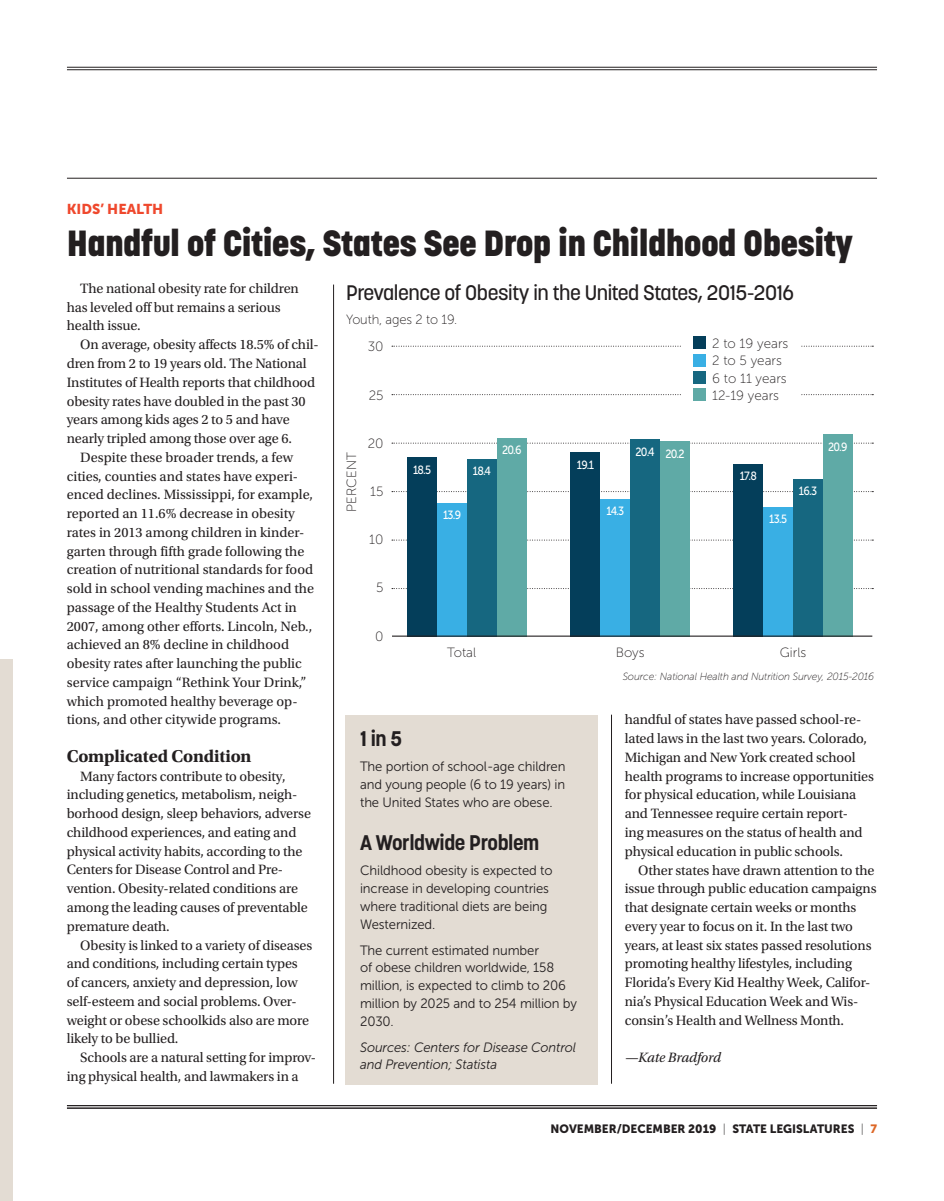
<style>
.page{position:relative;width:944px;height:1201px;background:#fff}
.page>*{position:absolute;margin:0;border:0;box-sizing:border-box;transform-origin:0 0}
.Trends_Hed{font:800 36px "Korolev";letter-spacing:-.02em;color:#231f20}
.Graphic_Chatter{font:700 21px "Korolev";letter-spacing:-.02em;color:#231f20}
.Graphic_Hed{font:700 21px "Korolev";color:#231f20}
.t1{font:500 20.85px "Korolev";letter-spacing:-.02em;color:#231f20}
.Body_Subhead{font:700 18px "Utopia Std";letter-spacing:-.01em;color:#231f20}
.Body_Copy{font:14.25px/18.8px "Utopia Std";letter-spacing:-.01em;color:#231f20}
.Byline_-_shirt_tail{font:italic 14.25px "Utopia Std";letter-spacing:-.01em;color:#231f20}
.Label{font:14.25px "Museo Sans 900";color:#ef482d}
.Graphic_Chatter-2{font:13.5px/17.9px "Museo Sans 300";letter-spacing:-.01em;color:#231f20}
.Graphic_Chatter-3{font:italic 13.5px/17.9px "Museo Sans 300";letter-spacing:-.01em;color:#231f20}
.t2{font:13.35px/17.1px "Museo Sans 100";color:#231f20}
.t3{font:12px "Museo Sans 900";color:#231f20}
.t4{font:11.85px "Museo Sans 500";letter-spacing:-.07em;color:#fff;scale:.9 1}
.t5{font:italic 10.35px "Museo Sans 100";letter-spacing:-.01em;color:#231f20}
.s1{font-family:"Museo Sans 100"}
.s2{color:#dd6726}
</style>
<div class="page">
<hr style="left:67px;top:67px;width:810px;height:1px;background:#231f20">
<hr style="left:67px;top:69px;width:810px;height:1px;background:#231f20">
<hr style="left:67px;top:1105px;width:810px;height:1px;background:#231f20">
<hr style="left:67px;top:1107px;width:810px;height:1px;background:#231f20">
<hr style="left:333px;top:284px;width:1px;height:799px;background:#231f20">
<hr style="left:67px;top:178px;width:810px;height:1px;background:#231f20">
<hr style="left:611px;top:714px;width:1px;height:369px;background:#231f20">
<svg style="left:392px;top:346px;width:481px;height:1px"></svg>
<svg style="left:392px;top:394px;width:481px;height:1px"></svg>
<svg style="left:392px;top:443px;width:481px;height:1px"></svg>
<svg style="left:392px;top:491px;width:481px;height:1px"></svg>
<svg style="left:392px;top:539px;width:481px;height:1px"></svg>
<svg style="left:392px;top:588px;width:481px;height:1px"></svg>
<div style="left:407px;top:457px;width:30px;height:179px;background:#043e5a"></div>
<div style="left:437px;top:503px;width:30px;height:133px;background:#39afe4"></div>
<div style="left:467px;top:459px;width:30px;height:177px;background:#166780"></div>
<div style="left:497px;top:438px;width:30px;height:198px;background:#5faaa6"></div>
<div style="left:570px;top:452px;width:30px;height:184px;background:#043e5a"></div>
<div style="left:600px;top:499px;width:30px;height:137px;background:#39afe4"></div>
<div style="left:630px;top:439px;width:30px;height:197px;background:#166780"></div>
<div style="left:660px;top:441px;width:30px;height:195px;background:#5faaa6"></div>
<div style="left:733px;top:464px;width:30px;height:172px;background:#043e5a"></div>
<div style="left:763px;top:507px;width:30px;height:129px;background:#39afe4"></div>
<div style="left:793px;top:479px;width:30px;height:157px;background:#166780"></div>
<div style="left:823px;top:434px;width:30px;height:202px;background:#5faaa6"></div>
<hr style="left:392px;top:635px;width:480px;height:1px;background:#231f20">
<div style="left:681px;top:331px;width:119px;height:75px;background:#fff"></div>
<div style="left:693px;top:336px;width:13px;height:13px;background:#043e5a"></div>
<div style="left:693px;top:388px;width:13px;height:13px;background:#5faaa6"></div>
<div style="left:693px;top:354px;width:13px;height:12px;background:#39afe4"></div>
<div style="left:693px;top:371px;width:13px;height:12px;background:#166780"></div>
<div style="left:345px;top:714px;width:253px;height:370px;background:#e3dcd3"></div>
<div style="left:0;top:660px;width:13px;height:540px;background:#e3dcd3"></div>
<p class="Label" style="left:67px;top:201px;width:98px">KIDS’ HEALTH</p>
<p class="Trends_Hed" style="left:67px;top:221px;width:787px">Handful of Cities, States See Drop in Childhood Obesity</p>
<p class="Body_Copy" style="left:67px;top:279px;width:234px;text-indent:13px">The national obesity rate for children has leveled off but remains a serious health issue.</p>
<p class="Body_Copy" style="left:67px;top:335px;width:253px;text-indent:13px">On average, obesity affects 18.5% of chil&shy;dren from 2 to 19 years old. The National Institutes of Health reports that childhood obesity rates have doubled in the past 30 years among kids ages 2 to 5 and have nearly tripled among those over age 6.</p>
<p class="Body_Copy" style="left:67px;top:448px;width:249px;text-indent:13px">Despite these broader trends, a few cities, counties and states have experi&shy;enced declines. Mississippi, for example, reported an 11.6% decrease in obesity rates in 2013 among children in kinder&shy;garten through fifth grade following the creation of nutritional standards for food sold in school vending machines and the passage of the Healthy Students Act in 2007, among other efforts. Lincoln, Neb., achieved an 8% decline in childhood obesity rates after launching the public service campaign “Rethink Your Drink,” which promoted healthy beverage op&shy;tions, and other citywide programs.</p>
<p class="Body_Subhead" style="left:67px;top:745px;width:186px">Complicated Condition</p>
<p class="Body_Copy" style="left:67px;top:767px;width:246px;text-indent:13px">Many factors contribute to obesity, including genetics, metabolism, neigh&shy;borhood design, sleep behaviors, adverse childhood experiences, and eating and physical activity habits, according to the Centers for Disease Control and Pre&shy;vention. Obesity-related conditions are among the leading causes of preventable premature death.</p>
<p class="Body_Copy" style="left:67px;top:935px;width:247px;text-indent:13px">Obesity is linked to a variety of diseases and conditions, including certain types of cancers, anxiety and depression, low self-esteem and social problems. Over&shy;weight or obese schoolkids also are more likely to be bullied.</p>
<p class="Body_Copy" style="left:67px;top:1048px;width:251px;text-indent:13px">Schools are a natural setting for improv&shy;ing physical health, and lawmakers in a</p>
<p class="t1" style="left:346px;top:280px;width:450px">Prevalence of Obesity in the United States, 2015-2016</p>
<p class="t2" style="left:346px;top:311px;width:113px">Youth, ages 2 to 19.</p>
<p class="t2" style="left:712px;top:335px;width:78px">2 to 19 years<br>2 to 5 years<br>6 to 11 years<br>12-19 years</p>
<p class="t2" style="left:368px;top:338px;width:17px">30</p>
<p class="t2" style="left:369px;top:386px;width:16px">25</p>
<p class="t2" style="left:368px;top:435px;width:17px">20</p>
<p class="t2" style="left:370px;top:483px;width:15px">15</p>
<p class="t2" style="left:369px;top:531px;width:16px">10</p>
<p class="t2" style="left:376px;top:579px;width:9px">5</p>
<p class="t2" style="left:375px;top:627px;width:10px">0</p>
<p class="t4" style="left:828px;top:440px;width:23px">20.9</p>
<p class="t4" style="left:502px;top:443px;width:23px">20.6</p>
<p class="t4" style="left:636px;top:446px;width:56px">20.4 20.2</p>
<p class="t2" style="left:343px;top:511px;width:61px;rotate:-90deg">PERCENT</p>
<p class="t4" style="left:577px;top:458px;width:20px">19.1</p>
<p class="t4" style="left:413px;top:463px;width:22px">18.5</p>
<p class="t4" style="left:473px;top:464px;width:22px">18.4</p>
<p class="t4" style="left:740px;top:470px;width:20px">17.8</p>
<p class="t4" style="left:799px;top:485px;width:22px">16.3</p>
<p class="t4" style="left:606px;top:505px;width:21px">14.3</p>
<p class="t4" style="left:443px;top:508px;width:22px">13.9</p>
<p class="t4" style="left:769px;top:512px;width:21px">13.5</p>
<p class="t2" style="left:447px;top:644px;width:30px">Total</p>
<p class="t2" style="left:616px;top:644px;width:30px">Boys</p>
<p class="t2" style="left:780px;top:644px;width:28px">Girls</p>
<p class="t5" style="left:623px;top:670px;width:253px">Source: National Health and Nutrition Survey, 2015-2016</p>
<p class="Body_Copy" style="left:625px;top:710px;width:251px">handful of states have passed school-re&shy;lated laws in the last two years. Colorado, Michigan and New York created school health programs to increase opportunities for physical education, while Louisiana and Tennessee require certain report-<br>ing measures on the status of health and physical education in public schools.</p>
<p class="Body_Copy" style="left:625px;top:860px;width:253px;text-indent:13px">Other states have drawn attention to the issue through public education campaigns that designate certain weeks or months every year to focus on it. In the last two years, at least six states passed resolutions promoting healthy lifestyles, including Florida’s Every Kid Healthy Week, Califor&shy;nia’s Physical Education Week and Wis&shy;consin’s Health and Wellness Month.</p>
<p class="Byline_-_shirt_tail" style="left:625px;top:1049px;width:98px">—Kate Bradford</p>
<p class="Graphic_Hed" style="left:360px;top:725px;width:44px">1 in 5</p>
<p class="Graphic_Chatter-2" style="left:360px;top:757px;width:207px;text-align:justify">The portion of school-age children and young people (6 to 19 years) in the United States who are obese.</p>
<p class="Graphic_Chatter" style="left:360px;top:829px;width:181px">A Worldwide Problem</p>
<p class="Graphic_Chatter-2" style="left:360px;top:862px;width:194px">Childhood obesity is expected to increase in developing countries where traditional diets are being<br>Westernized.</p>
<p class="Graphic_Chatter-2" style="left:360px;top:941px;width:218px">The current estimated number<br>of obese children worldwide, 158 million, is expected to climb to 206 million by 2025 and to 254 million by<br>2030.</p>
<p class="Graphic_Chatter-3" style="left:360px;top:1038px;width:218px">Sources: Centers for Disease Control and Prevention; Statista</p>
<p class="t3" style="left:551px;top:1121px;width:328px">NOVEMBER/DECEMBER 2019 <span class="s1">|</span> STATE LEGISLATURES <span class="s1">|</span> <span class="s2">7</span></p>
</div>
